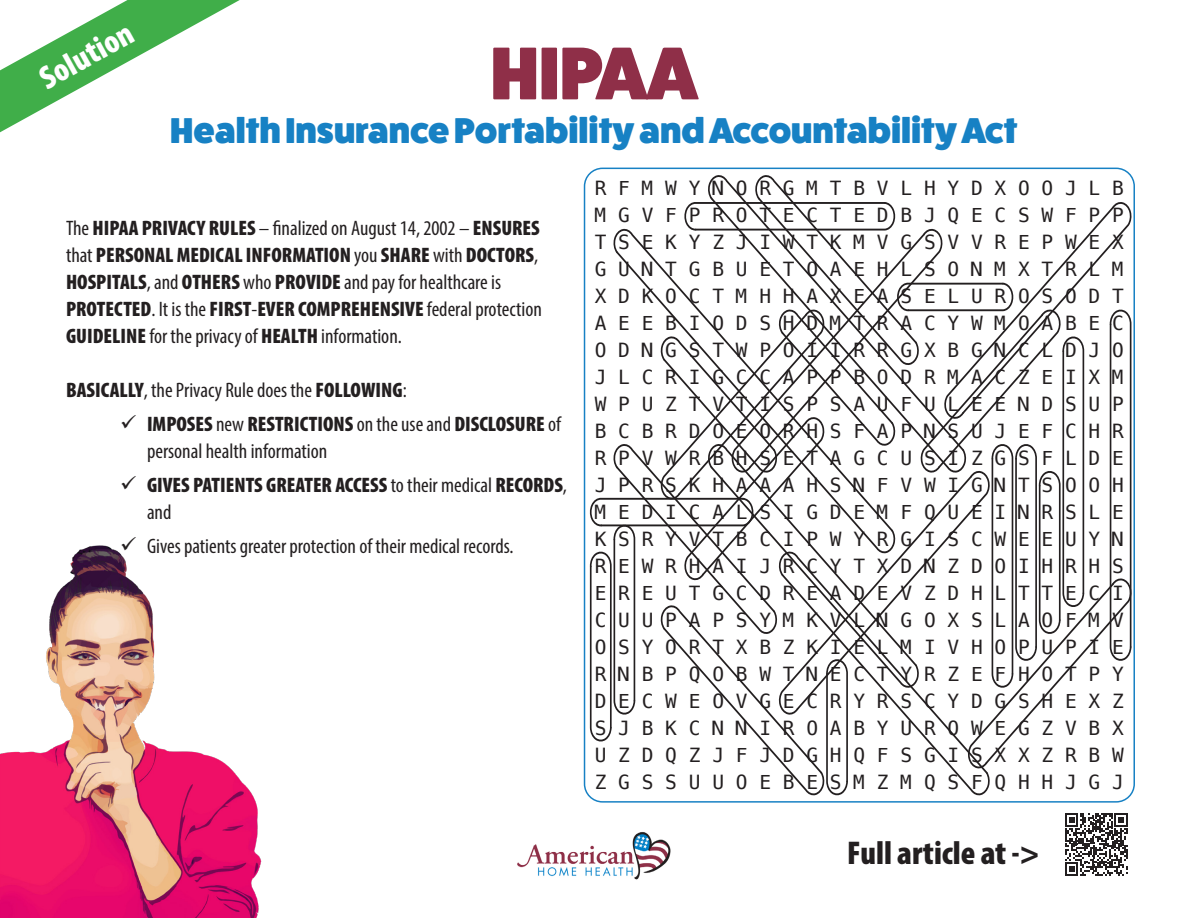
<style>
.page{position:relative;width:1188px;height:918px;background:#fff}
.page>*{position:absolute;margin:0;border:0;box-sizing:border-box;transform-origin:0 0}
.t1{font:800 75px "Fat Frank";color:#8f2f48}
.t2{font:800 36px "Fat Frank";color:#1781c4}
.t3{font:900 condensed 33px "Myriad Pro";color:#231f20}
.t4{font:900 condensed 33px "Myriad Pro";color:#fff}
.bodyText{font:900 condensed 21px/27px "Myriad Pro";color:#231f20}
.bodyText-2{font:condensed 21px/27px "Myriad Pro";color:#231f20}
.t5{font:19.5px "Menlo";letter-spacing:.605em;color:#231f20}
.s1{font-weight:400}
.s2{font-weight:900}
</style>
<div class="page">
<svg style="left:0;top:0;width:240px;height:132px"></svg>
<img style="left:517px;top:832px;width:154px;height:48px">
<img style="left:0;top:545px;width:262px;height:373px">
<svg style="left:588px;top:175px;width:544px;height:623px"></svg>
<svg style="left:612px;top:229px;width:283px;height:304px"></svg>
<svg style="left:615px;top:250px;width:280px;height:303px"></svg>
<svg style="left:1065px;top:813px;width:63px;height:63px"></svg>
<p class="t4" style="left:32px;top:61px;width:104px;rotate:-29deg">Solution</p>
<p class="t1" style="left:491px;top:31px;width:208px">HIPAA</p>
<p class="t2" style="left:170px;top:110px;width:849px">Health Insurance Portability and Accountability Act</p>
<p class="bodyText" style="left:66px;top:214px;width:477px"><span class="s1">The</span> HIPAA PRIVACY RULES <span class="s1">– finalized on August 14, 2002 –</span> ENSURES <span class="s1">that</span> PERSONAL MEDICAL INFORMATION <span class="s1">you</span> SHARE <span class="s1">with</span> DOCTORS<span class="s1">, </span>HOSPITALS<span class="s1">, and</span> OTHERS <span class="s1">who</span> PROVIDE <span class="s1">and pay for healthcare is </span>PROTECTED<span class="s1">. It is the</span> FIRST<span class="s1">-</span>EVER COMPREHENSIVE <span class="s1">federal protection </span>GUIDELINE <span class="s1">for the privacy of</span> HEALTH <span class="s1">information.</span></p>
<p class="bodyText-2" style="left:66px;top:377px;width:342px"><span class="s2">BASICALLY</span>, the Privacy Rule does the <span class="s2">FOLLOWING</span>:</p>
<p class="bodyText-2" style="left:147px;top:411px;width:415px;text-indent:-27px">✓ <span class="s2">IMPOSES</span> new <span class="s2">RESTRICTIONS</span> on the use and <span class="s2">DISCLOSURE</span> of personal health information</p>
<p class="bodyText" style="left:147px;top:471px;width:422px;text-indent:-27px">✓ GIVES PATIENTS GREATER ACCESS <span class="s1">to their medical</span> RECORDS<span class="s1">, and</span></p>
<p class="bodyText-2" style="left:120px;top:532px;width:395px">✓ Gives patients greater protection of their medical records.</p>
<p class="t5" style="left:595px;top:175px;width:531px">RFMWYNORGMTBVLHYDXOOJLB</p>
<p class="t5" style="left:595px;top:202px;width:531px">MGVFPROTECTEDBJQECSWFPP</p>
<p class="t5" style="left:595px;top:229px;width:531px">TSEKYZJIWTKMVGSVVREPWEX</p>
<p class="t5" style="left:595px;top:256px;width:531px">GUNTGBUETOAEHLSONMXTRLM</p>
<p class="t5" style="left:595px;top:283px;width:531px">XDKOCTMHHAXEASELUROSODT</p>
<p class="t5" style="left:595px;top:310px;width:531px">AEEBIODSHDMTRACYWMOABEC</p>
<p class="t5" style="left:595px;top:337px;width:531px">ODNGSTWPOIIRRGXBGNCLDJO</p>
<p class="t5" style="left:595px;top:364px;width:531px">JLCRIGCCAPPBODRMACZEIXM</p>
<p class="t5" style="left:595px;top:391px;width:531px">WPUZTVTISPSAUFULEENDSUP</p>
<p class="t5" style="left:595px;top:418px;width:531px">BCBRDOEORHSFAPNSUJEFCHR</p>
<p class="t5" style="left:595px;top:445px;width:531px">RPVWRBHSETAGCUSIZGSFLDE</p>
<p class="t5" style="left:595px;top:472px;width:531px">JPRSKHAAAHSNFVWIGNTSOOH</p>
<p class="t5" style="left:595px;top:499px;width:531px">MEDICALSIGDEMFQUEINRSLE</p>
<p class="t5" style="left:595px;top:526px;width:531px">KSRYVTBCIPWYRGISCWEEUYN</p>
<p class="t5" style="left:595px;top:553px;width:531px">REWRHAIJRCYTXDNZDOIHRHS</p>
<p class="t5" style="left:595px;top:580px;width:531px">EREUTGCDREADEVZDHLTTECI</p>
<p class="t5" style="left:595px;top:607px;width:531px">CUUPAPSYMKVLNGOXSLAOFMV</p>
<p class="t5" style="left:595px;top:634px;width:531px">OSYORTXBZKIELMIVHOPUPIE</p>
<p class="t5" style="left:595px;top:661px;width:531px">RNBPQOBWTNECTYRZEFHOTPY</p>
<p class="t5" style="left:595px;top:688px;width:531px">DECWEOVGECRYRSCYDGSHEXZ</p>
<p class="t5" style="left:595px;top:715px;width:531px">SJBKCNNIROABYUROWEGZVBX</p>
<p class="t5" style="left:595px;top:742px;width:531px">UZDQZJFJDGHQFSGISXXZRBW</p>
<p class="t5" style="left:595px;top:769px;width:531px">ZGSSUUOEBESMZMQSFQHHJGJ</p>
<p class="t3" style="left:847px;top:832px;width:194px">Full article at -&gt;</p>
</div>
